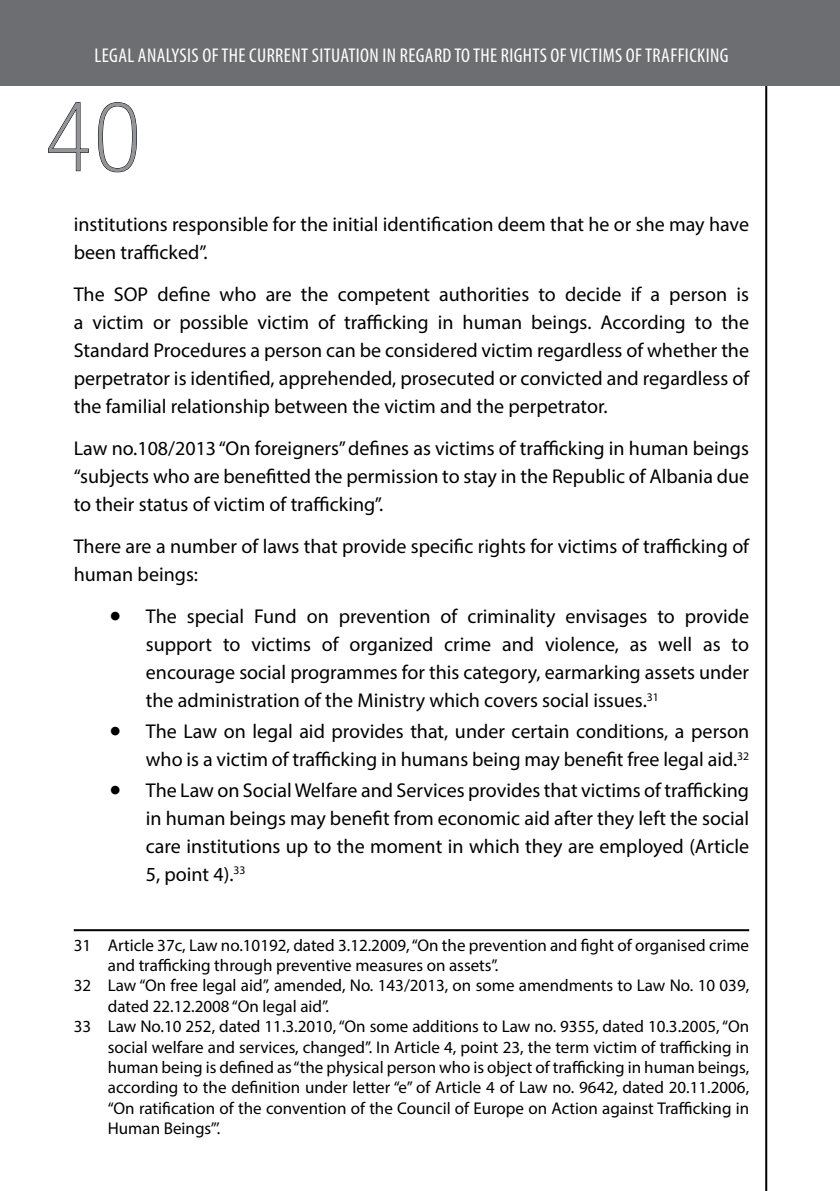
<style>
.page{position:relative;width:840px;height:1191px;background:#fff}
.page>*{position:absolute;margin:0;border:0;box-sizing:border-box;transform-origin:0 0}
.t1{font:100 condensed 96px "Helvetica Neue LT Std";color:#939598}
.t2{font:20px/28px "Myriad Pro";color:#000;text-align:justify}
.t3{font:condensed 20px "Myriad Pro";letter-spacing:.02em;color:#fff}
.t4{font:17px "Myriad Pro";color:#000}
</style>
<div class="page">
<hr style="left:764px;top:0;width:2px;height:1191px;background:#000">
<svg style="left:48px;top:102px;width:41px;height:70px"></svg>
<svg style="left:97px;top:102px;width:40px;height:71px"></svg>
<div style="left:0;top:0;width:839px;height:85px;background:#6d6e71"></div>
<hr style="left:74px;top:929px;width:674px;height:2px;background:#000">
<p class="t3" style="left:94px;top:44px;width:635px">LEGAL ANALYSIS OF THE CURRENT SITUATION IN REGARD TO THE RIGHTS OF VICTIMS OF TRAFFICKING</p>
<h1 class="t1" style="left:45px;top:83px;width:97px">40</h1>
<p class="t2" style="left:74px;top:209px;width:676px">institutions responsible for the initial identification deem that he or she may have been trafficked”.</p>
<p class="t2" style="left:74px;top:280px;width:676px">The SOP define who are the competent authorities to decide if a person is a victim or possible victim of trafficking in human beings. According to the Standard Procedures a person can be considered victim regardless of whether the perpetrator is identified, apprehended, prosecuted or convicted and regardless of the familial relationship between the victim and the perpetrator.</p>
<p class="t2" style="left:74px;top:434px;width:676px">Law no.108/2013 “On foreigners” defines as victims of trafficking in human beings “subjects who are benefitted the permission to stay in the Republic of Albania due to their status of victim of trafficking”.</p>
<p class="t2" style="left:74px;top:532px;width:676px">There are a number of laws that provide specific rights for victims of trafficking of human beings:</p>
<p class="t2" style="left:146px;top:602px;width:604px;text-indent:-36px">• The special Fund on prevention of criminality envisages to provide support to victims of organized crime and violence, as well as to encourage social programmes for this category, earmarking assets under the administration of the Ministry which covers social issues.<sup>31</sup></p>
<p class="t2" style="left:110px;top:717px;width:640px;text-align:right">• The Law on legal aid provides that, under certain conditions, a person who is a victim of trafficking in humans being may benefit free legal aid.<sup>32</sup></p>
<p class="t2" style="left:146px;top:776px;width:604px;text-indent:-36px">• The Law on Social Welfare and Services provides that victims of trafficking in human beings may benefit from economic aid after they left the social care institutions up to the moment in which they are employed (Article 5, point 4).<sup>33</sup></p>
<p class="t4" style="left:74px;top:934px;width:676px">31 Article 37c, Law no.10192, dated 3.12.2009, “On the prevention and fight of organised crime</p>
<p class="t4" style="left:108px;top:954px;width:392px">and trafficking through preventive measures on assets”.</p>
<p class="t4" style="left:74px;top:975px;width:676px">32 Law “On free legal aid”, amended, No. 143/2013, on some amendments to Law No. 10 039,</p>
<p class="t4" style="left:108px;top:995px;width:223px">dated 22.12.2008 “On legal aid”.</p>
<p class="t4" style="left:74px;top:1016px;width:676px">33 Law No.10 252, dated 11.3.2010, “On some additions to Law no. 9355, dated 10.3.2005, “On</p>
<p class="t4" style="left:108px;top:1036px;width:642px">social welfare and services, changed”. In Article 4, point 23, the term victim of trafficking in</p>
<p class="t4" style="left:108px;top:1056px;width:642px">human being is defined as “the physical person who is object of trafficking in human beings,</p>
<p class="t4" style="left:108px;top:1077px;width:642px">according to the definition under letter “e” of Article 4 of Law no. 9642, dated 20.11.2006,</p>
<p class="t4" style="left:108px;top:1097px;width:642px">“On ratification of the convention of the Council of Europe on Action against Trafficking in</p>
<p class="t4" style="left:108px;top:1118px;width:114px">Human Beings”’.</p>
</div>
